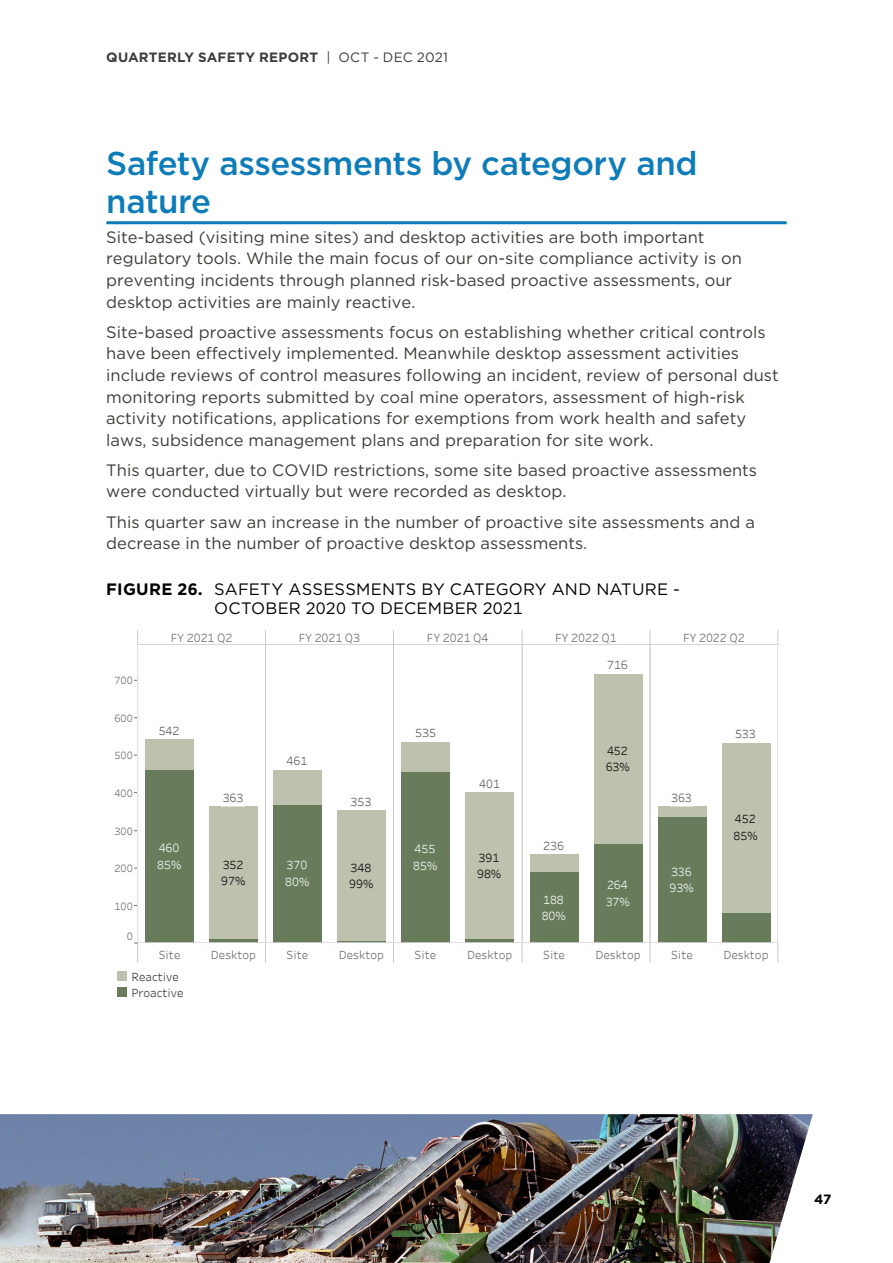
<style>
.page{position:relative;width:893px;height:1263px;background:#fff}
.page>*{position:absolute;margin:0;border:0;box-sizing:border-box;transform-origin:0 0}
.H2{font:500 33px/37.5px "Gotham";letter-spacing:-.015em;color:#0d7cb9}
.body{font:16.5px/21.6px "Gotham";color:#3c3c3b}
.Figures_-_ordered_li{font:16.5px/19.8px "Gotham";letter-spacing:.01em;color:#000}
.Figures_-_ordered_li-2{font:700 16.5px "Gotham";color:#000}
.t1{font:700 13.5px "Gotham";letter-spacing:.015em;color:#3c3c3b}
.t2{font:700 13.5px "Gotham";color:#000}
.t3{font:11.55px "Tableau Book 0 50";color:#666}
.t4{font:11.55px/16.4px "Tableau Book 0 50";color:#fff}
.t5{font:11.55px/16.4px "Tableau Book 0 50";color:#000}
.t6{font:11.55px "Tableau Book 0 50";color:#555}
.t7{font:11.55px/16.4px "Tableau Book 0 50";color:#333}
.t8{font:10.2px "Tableau Book 0 50";color:#666}
.s1{font-weight:400}
.s2{font-weight:700}
</style>
<div class="page">
<img style="left:0;top:1114px;width:813px;height:149px">
<hr style="left:106px;top:221px;width:681px;height:3px;background:#0d7cb9">
<svg style="left:137px;top:631px;width:1px;height:14px"></svg>
<svg style="left:265px;top:631px;width:1px;height:13px"></svg>
<svg style="left:393px;top:631px;width:1px;height:13px"></svg>
<svg style="left:522px;top:631px;width:1px;height:13px"></svg>
<svg style="left:650px;top:631px;width:1px;height:13px"></svg>
<svg style="left:778px;top:631px;width:1px;height:13px"></svg>
<svg style="left:134px;top:942px;width:645px;height:20px"></svg>
<svg style="left:210px;top:939px;width:48px;height:4px"></svg>
<div style="left:146px;top:770px;width:48px;height:173px;background:#687c5b"></div>
<div style="left:210px;top:807px;width:48px;height:132px;background:#bfc1af"></div>
<div style="left:146px;top:739px;width:48px;height:31px;background:#bfc1af"></div>
<hr style="left:338px;top:941px;width:48px;height:2px;background:#687c5b">
<div style="left:274px;top:804px;width:48px;height:139px;background:#687c5b"></div>
<div style="left:338px;top:810px;width:48px;height:131px;background:#bfc1af"></div>
<div style="left:274px;top:770px;width:48px;height:34px;background:#bfc1af"></div>
<svg style="left:466px;top:939px;width:48px;height:4px"></svg>
<div style="left:402px;top:772px;width:48px;height:171px;background:#687c5b"></div>
<div style="left:466px;top:792px;width:48px;height:147px;background:#bfc1af"></div>
<div style="left:402px;top:742px;width:48px;height:30px;background:#bfc1af"></div>
<div style="left:594px;top:844px;width:48px;height:99px;background:#687c5b"></div>
<div style="left:530px;top:872px;width:48px;height:71px;background:#687c5b"></div>
<div style="left:594px;top:674px;width:48px;height:170px;background:#bfc1af"></div>
<div style="left:530px;top:854px;width:48px;height:18px;background:#bfc1af"></div>
<div style="left:722px;top:912px;width:48px;height:31px;background:#687c5b"></div>
<div style="left:658px;top:817px;width:48px;height:126px;background:#687c5b"></div>
<div style="left:722px;top:743px;width:48px;height:169px;background:#bfc1af"></div>
<div style="left:658px;top:807px;width:48px;height:10px;background:#bfc1af"></div>
<hr style="left:265px;top:644px;width:1px;height:299px;background:#cbcbcb">
<hr style="left:138px;top:644px;width:128px;height:1px;background:#cbcbcb">
<hr style="left:266px;top:644px;width:1px;height:299px;background:#cbcbcb">
<hr style="left:266px;top:644px;width:127px;height:1px;background:#cbcbcb">
<hr style="left:393px;top:644px;width:1px;height:299px;background:#cbcbcb">
<hr style="left:393px;top:644px;width:129px;height:1px;background:#cbcbcb">
<hr style="left:522px;top:644px;width:1px;height:299px;background:#cbcbcb">
<hr style="left:522px;top:644px;width:128px;height:1px;background:#cbcbcb">
<hr style="left:650px;top:644px;width:1px;height:299px;background:#cbcbcb">
<hr style="left:778px;top:644px;width:1px;height:299px;background:#cbcbcb">
<hr style="left:650px;top:644px;width:128px;height:1px;background:#cbcbcb">
<hr style="left:138px;top:943px;width:640px;height:1px;background:#e6e6e6">
<hr style="left:138px;top:644px;width:1px;height:299px;background:#e6e6e6">
<div style="left:118px;top:971px;width:9px;height:10px;background:#bfc1af"></div>
<div style="left:118px;top:988px;width:9px;height:9px;background:#687c5b"></div>
<p class="t1" style="left:106px;top:48px;width:343px">QUARTERLY SAFETY REPORT <span class="s1">| OCT - DEC 2021</span></p>
<p class="H2" style="left:106px;top:144px;width:593px">Safety assessments by category and nature</p>
<p class="body" style="left:106px;top:226px;width:637px">Site-based (visiting mine sites) and desktop activities are both important regulatory tools. While the main focus of our on-site compliance activity is on preventing incidents through planned risk-based proactive assessments, our desktop activities are mainly reactive.</p>
<p class="body" style="left:106px;top:321px;width:674px">Site-based proactive assessments focus on establishing whether critical controls have been effectively implemented. Meanwhile desktop assessment activities include reviews of control measures following an incident, review of personal dust monitoring reports submitted by coal mine operators, assessment of high-risk activity notifications, applications for exemptions from work health and safety laws, subsidence management plans and preparation for site work.</p>
<p class="body" style="left:106px;top:459px;width:652px">This quarter, due to COVID restrictions, some site based proactive assessments were conducted virtually but were recorded as desktop.</p>
<p class="body" style="left:106px;top:511px;width:650px">This quarter saw an increase in the number of proactive site assessments and a decrease in the number of proactive desktop assessments.</p>
<p class="Figures_-_ordered_li-2" style="left:106px;top:578px;width:23px">FIGURE</p>
<p class="Figures_-_ordered_li" style="left:214px;top:578px;width:467px;text-indent:-37px"><span class="s2">26.</span> SAFETY ASSESSMENTS BY CATEGORY AND NATURE -<br>OCTOBER 2020 TO DECEMBER 2021</p>
<p class="t3" style="left:171px;top:629px;width:63px">FY 2021 Q2</p>
<p class="t3" style="left:299px;top:629px;width:63px">FY 2021 Q3</p>
<p class="t3" style="left:427px;top:629px;width:63px">FY 2021 Q4</p>
<p class="t3" style="left:555px;top:629px;width:63px">FY 2022 Q1</p>
<p class="t3" style="left:683px;top:629px;width:63px">FY 2022 Q2</p>
<p class="t8" style="left:114px;top:673px;width:20px">700</p>
<p class="t8" style="left:114px;top:711px;width:20px">600</p>
<p class="t8" style="left:114px;top:748px;width:20px">500</p>
<p class="t8" style="left:114px;top:785px;width:20px">400</p>
<p class="t8" style="left:114px;top:823px;width:20px">300</p>
<p class="t8" style="left:114px;top:861px;width:20px">200</p>
<p class="t8" style="left:114px;top:898px;width:20px">100</p>
<p class="t8" style="left:127px;top:928px;width:8px">0</p>
<p class="t6" style="left:159px;top:722px;width:22px">542</p>
<p class="t4" style="left:157px;top:839px;width:26px">460<br>85%</p>
<p class="t6" style="left:223px;top:789px;width:22px">363</p>
<p class="t5" style="left:221px;top:856px;width:26px">352<br>97%</p>
<p class="t6" style="left:287px;top:753px;width:22px">461</p>
<p class="t6" style="left:351px;top:793px;width:22px">353</p>
<p class="t6" style="left:415px;top:725px;width:22px">535</p>
<p class="t6" style="left:479px;top:775px;width:22px">401</p>
<p class="t4" style="left:413px;top:840px;width:26px">455<br>85%</p>
<p class="t4" style="left:285px;top:857px;width:26px">370<br>80%</p>
<p class="t5" style="left:477px;top:849px;width:26px">391<br>98%</p>
<p class="t5" style="left:349px;top:859px;width:26px">348<br>99%</p>
<p class="t6" style="left:543px;top:837px;width:22px">236</p>
<p class="t4" style="left:542px;top:891px;width:26px">188<br>80%</p>
<p class="t6" style="left:607px;top:657px;width:22px">716</p>
<p class="t5" style="left:606px;top:742px;width:26px">452<br>63%</p>
<p class="t4" style="left:606px;top:876px;width:26px">264<br>37%</p>
<p class="t6" style="left:671px;top:789px;width:22px">363</p>
<p class="t4" style="left:670px;top:863px;width:26px">336<br>93%</p>
<p class="t6" style="left:735px;top:725px;width:22px">533</p>
<p class="t5" style="left:734px;top:810px;width:26px">452<br>85%</p>
<p class="t3" style="left:159px;top:946px;width:23px">Site</p>
<p class="t3" style="left:211px;top:946px;width:47px">Desktop</p>
<p class="t3" style="left:287px;top:946px;width:23px">Site</p>
<p class="t3" style="left:339px;top:946px;width:47px">Desktop</p>
<p class="t3" style="left:415px;top:946px;width:23px">Site</p>
<p class="t3" style="left:467px;top:946px;width:47px">Desktop</p>
<p class="t3" style="left:543px;top:946px;width:23px">Site</p>
<p class="t3" style="left:595px;top:946px;width:47px">Desktop</p>
<p class="t3" style="left:671px;top:946px;width:23px">Site</p>
<p class="t3" style="left:723px;top:946px;width:47px">Desktop</p>
<p class="t7" style="left:131px;top:968px;width:54px">Reactive<br>Proactive</p>
<p class="t2" style="left:814px;top:1190px;width:19px">47</p>
</div>
